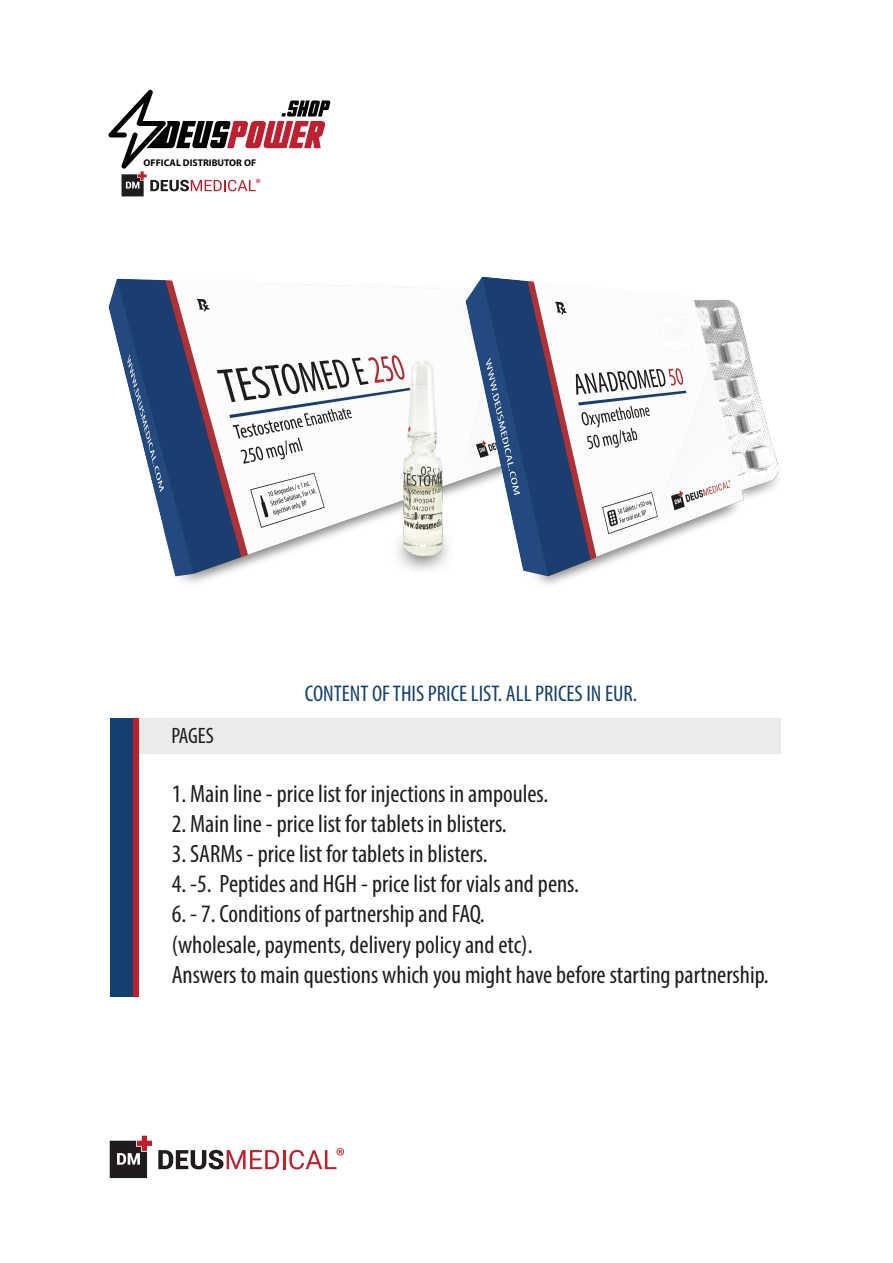
<style>
.page{position:relative;width:893px;height:1263px;background:#fff}
.page>*{position:absolute;margin:0;border:0;box-sizing:border-box;transform-origin:0 0}
.t1{font:condensed 25.2px/30.2px "Myriad Pro";color:#201c1d}
.t2{font:condensed 22.8px "Myriad Pro";color:#133f71}
.t3{font:condensed 22.35px "Myriad Pro";letter-spacing:-.01em;color:#201c1d}
.t4{font:700 9.75px "Myriad Pro";color:#040503}
</style>
<div class="page">
<svg style="left:110px;top:1136px;width:42px;height:42px"></svg>
<svg style="left:158px;top:1148px;width:186px;height:21px"></svg>
<img style="left:108px;top:89px;width:138px;height:694px">
<img style="left:246px;top:100px;width:533px;height:485px">
<div style="left:139px;top:718px;width:642px;height:36px;background:#ebebec"></div>
<div style="left:133px;top:718px;width:6px;height:279px;background:#bf1f2d"></div>
<div style="left:111px;top:718px;width:22px;height:279px;background:#133f71"></div>
<p class="t4" style="left:144px;top:156px;width:114px">OFFICAL DISTRIBUTOR OF</p>
<p class="t3" style="left:171px;top:722px;width:44px">PAGES</p>
<p class="t2" style="left:305px;top:680px;width:334px">CONTENT OF THIS PRICE LIST. ALL PRICES IN EUR.</p>
<p class="t1" style="left:172px;top:778px;width:378px">1. Main line - price list for injections in ampoules.</p>
<p class="t1" style="left:172px;top:808px;width:337px">2. Main line - price list for tablets in blisters.</p>
<p class="t1" style="left:172px;top:838px;width:318px">3. SARMs - price list for tablets in blisters.</p>
<p class="t1" style="left:172px;top:868px;width:409px">4. -5. Peptides and HGH - price list for vials and pens.</p>
<p class="t1" style="left:172px;top:899px;width:599px">6. - 7. Conditions of partnership and FAQ.<br>(wholesale, payments, delivery policy and etc).<br>Answers to main questions which you might have before starting partnership.</p>
</div>
